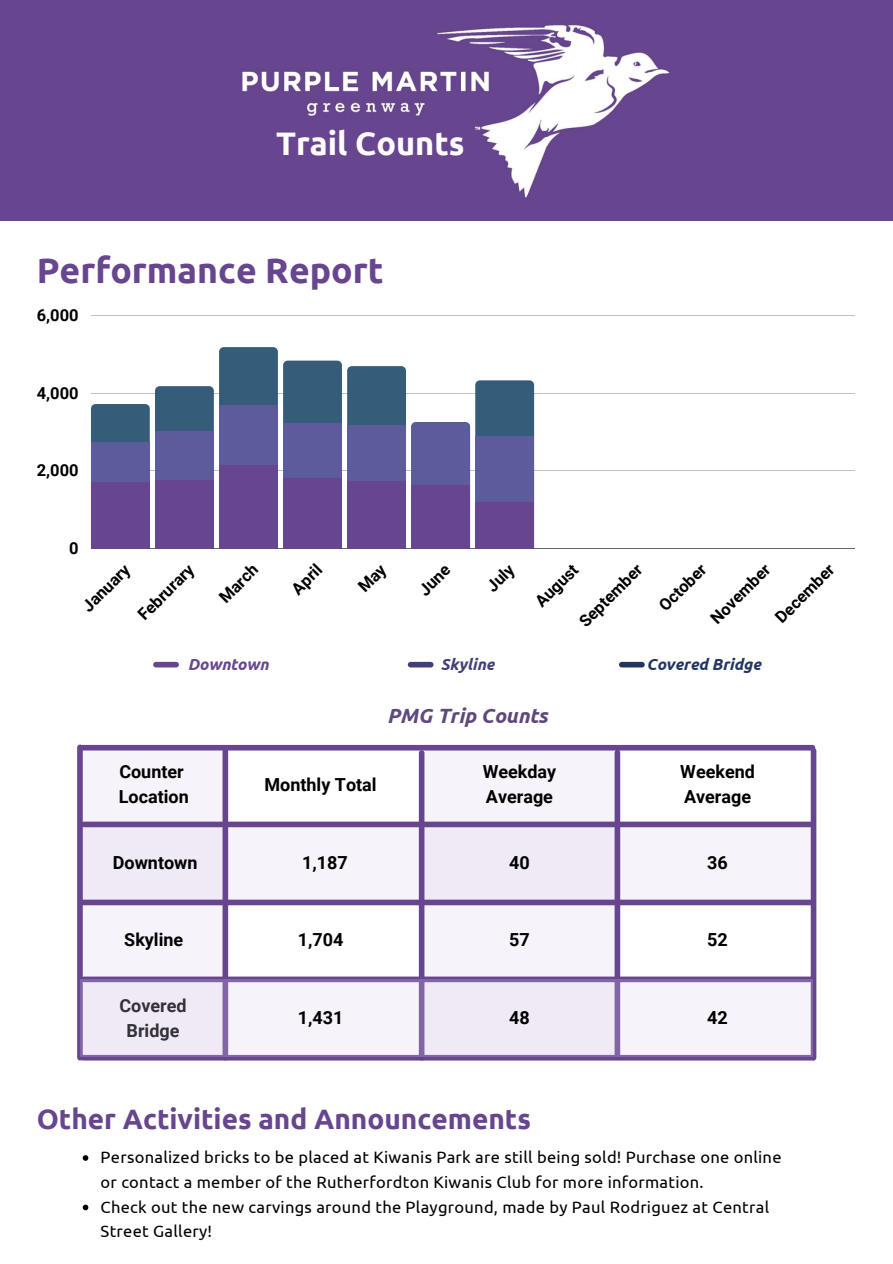
<style>
.page{position:relative;width:893px;height:1264px;background:#fff}
.page>*{position:absolute;margin:0;border:0;box-sizing:border-box;transform-origin:0 0}
.t1{font:700 35.55px "Ubuntu";color:#67458f}
.t2{font:700 32.55px "Ubuntu";color:#fdfcfd}
.t3{font:700 28.05px "Ubuntu";color:#67458f}
.t4{font:italic 700 20.55px "Ubuntu";color:#5f487c}
.t5{font:700 18px/24.8px "Roboto";color:#000}
.t6{font:16.5px/24.8px "Ubuntu";letter-spacing:.015em;color:#000}
.t7{font:700 16.5px "Roboto";color:#000}
.t8{font:italic 700 16.05px "Ubuntu";color:#213462}
.t9{font:italic 700 16.05px "Ubuntu";color:#67458f}
.t10{font:italic 700 16.05px "Ubuntu";color:#423e7b}
</style>
<div class="page">
<div style="left:0;top:0;width:892px;height:220px;background:#67458f"></div>
<hr style="left:91px;top:315px;width:762px;height:1px;background:#000">
<hr style="left:91px;top:393px;width:762px;height:1px;background:#000">
<hr style="left:91px;top:470px;width:762px;height:1px;background:#000">
<hr style="left:91px;top:548px;width:762px;height:1px;background:#000">
<svg style="left:91px;top:347px;width:443px;height:201px"></svg>
<div style="left:475px;top:436px;width:59px;height:112px;background:#5c5b9b"></div>
<div style="left:91px;top:482px;width:59px;height:66px;background:#67458f"></div>
<div style="left:155px;top:480px;width:59px;height:68px;background:#67458f"></div>
<div style="left:219px;top:465px;width:59px;height:83px;background:#67458f"></div>
<div style="left:283px;top:478px;width:59px;height:70px;background:#67458f"></div>
<div style="left:347px;top:481px;width:59px;height:67px;background:#67458f"></div>
<div style="left:411px;top:485px;width:59px;height:63px;background:#67458f"></div>
<div style="left:475px;top:502px;width:59px;height:46px;background:#67458f"></div>
<img style="left:242px;top:25px;width:428px;height:173px">
<svg style="left:83px;top:1155px;width:5px;height:5px"></svg>
<svg style="left:83px;top:1204px;width:5px;height:6px"></svg>
<div style="left:421px;top:747px;width:196px;height:314px;background:#f7f3fa"></div>
<div style="left:81px;top:750px;width:144px;height:307px;background:#f7f3fa"></div>
<div style="left:81px;top:824px;width:732px;height:78px;background:#f7f3fa"></div>
<div style="left:81px;top:745px;width:731px;height:5px;background:#67458f"></div>
<div style="left:84px;top:821px;width:727px;height:6px;background:#67458f"></div>
<div style="left:81px;top:899px;width:730px;height:6px;background:#67458f"></div>
<div style="left:84px;top:976px;width:727px;height:6px;background:#67458f"></div>
<div style="left:810px;top:750px;width:6px;height:307px;background:#67458f"></div>
<div style="left:614px;top:752px;width:6px;height:302px;background:#67458f"></div>
<div style="left:222px;top:750px;width:6px;height:307px;background:#67458f"></div>
<div style="left:77px;top:747px;width:6px;height:310px;background:#67458f"></div>
<div style="left:419px;top:753px;width:5px;height:304px;background:#67458f"></div>
<svg style="left:83px;top:1056px;width:729px;height:4px;background:#6d4d94"></svg>
<svg style="left:81px;top:979px;width:732px;height:77px"></svg>
<div style="left:156px;top:662px;width:20px;height:5px;background:#67458f"></div>
<div style="left:410px;top:662px;width:20px;height:5px;background:#423e7b"></div>
<div style="left:621px;top:662px;width:21px;height:5px;background:#213462"></div>
<h2 class="t2" style="left:276px;top:125px;width:190px">Trail Counts</h2>
<h1 class="t1" style="left:37px;top:250px;width:348px">Performance Report</h1>
<p class="t7" style="left:37px;top:306px;width:43px">6,000</p>
<p class="t7" style="left:37px;top:383px;width:43px">4,000</p>
<p class="t7" style="left:37px;top:461px;width:43px">2,000</p>
<p class="t7" style="left:69px;top:539px;width:11px">0</p>
<p class="t7" style="left:78px;top:602px;width:61px;rotate:-45deg">January</p>
<p class="t7" style="left:134px;top:610px;width:73px;rotate:-45deg">Februrary</p>
<p class="t7" style="left:215px;top:593px;width:49px;rotate:-45deg">March</p>
<p class="t7" style="left:288px;top:584px;width:37px;rotate:-45deg">April</p>
<p class="t7" style="left:415px;top:585px;width:38px;rotate:-45deg">June</p>
<p class="t7" style="left:482px;top:582px;width:33px;rotate:-45deg">July</p>
<p class="t7" style="left:531px;top:597px;width:54px;rotate:-45deg">August</p>
<p class="t7" style="left:575px;top:617px;width:83px;rotate:-45deg">September</p>
<p class="t7" style="left:655px;top:601px;width:61px;rotate:-45deg">October</p>
<p class="t7" style="left:706px;top:614px;width:78px;rotate:-45deg">November</p>
<p class="t7" style="left:771px;top:613px;width:77px;rotate:-45deg">December</p>
<p class="t9" style="left:188px;top:654px;width:82px">Downtown</p>
<p class="t10" style="left:440px;top:654px;width:55px">Skyline</p>
<p class="t8" style="left:646px;top:654px;width:116px">Covered Bridge</p>
<p class="t4" style="left:387px;top:703px;width:162px">PMG Trip Counts</p>
<p class="t5" style="left:119px;top:759px;width:71px">Counter<br>Location</p>
<p class="t5" style="left:264px;top:772px;width:114px">Monthly Total</p>
<p class="t5" style="left:482px;top:759px;width:75px">Weekday<br>Average</p>
<p class="t5" style="left:680px;top:759px;width:76px">Weekend<br>Average</p>
<p class="t5" style="left:113px;top:850px;width:86px">Downtown</p>
<p class="t5" style="left:302px;top:850px;width:47px">1,187</p>
<p class="t5" style="left:509px;top:850px;width:22px">40</p>
<p class="t5" style="left:707px;top:850px;width:22px">36</p>
<p class="t5" style="left:124px;top:927px;width:60px">Skyline</p>
<p class="t5" style="left:298px;top:927px;width:47px">1,704</p>
<p class="t5" style="left:509px;top:927px;width:22px">57</p>
<p class="t5" style="left:707px;top:927px;width:22px">52</p>
<p class="t5" style="left:119px;top:993px;width:69px;text-align:center">Covered<br>Bridge</p>
<p class="t5" style="left:298px;top:1005px;width:47px">1,431</p>
<p class="t5" style="left:509px;top:1005px;width:22px">48</p>
<p class="t5" style="left:707px;top:1005px;width:22px">42</p>
<h3 class="t3" style="left:37px;top:1103px;width:495px">Other Activities and Announcements</h3>
<p class="t6" style="left:101px;top:1144px;width:682px">Personalized bricks to be placed at Kiwanis Park are still being sold! Purchase one online or contact a member of the Rutherfordton Kiwanis Club for more information.<br>Check out the new carvings around the Playground, made by Paul Rodriguez at Central Street Gallery!</p>
</div>
